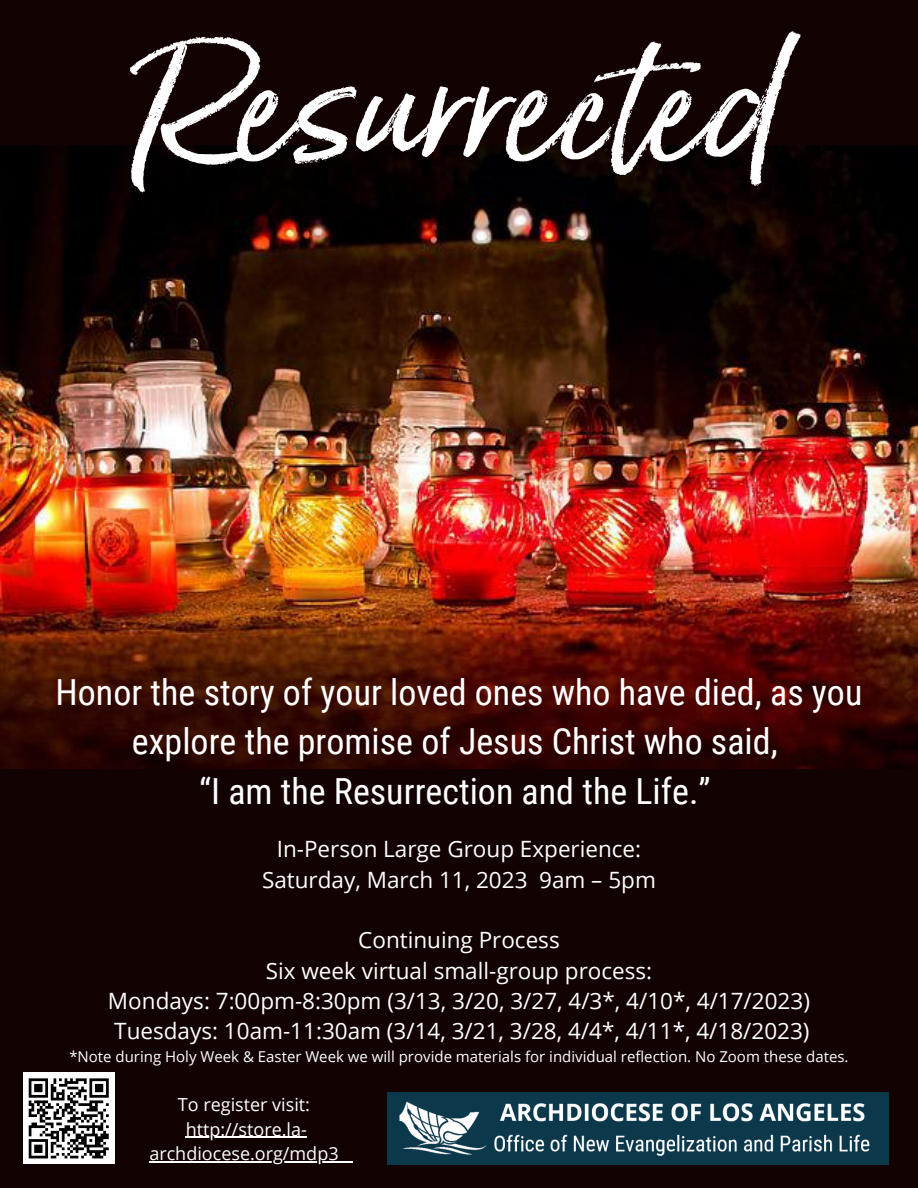
<style>
.page{position:relative;width:918px;height:1188px;background:#120302}
.page>*{position:absolute;margin:0;border:0;box-sizing:border-box;transform-origin:0 0}
.t1{font:150.75px "Born Ready Slanted";color:#fff}
.t2{font:36px/49.5px "Roboto Condensed";color:#fff;text-align:center}
.t3{font:22.5px/30.3px "Open Sans";color:#fff;text-align:center}
.t4{font:18px/24.8px "Open Sans";color:#fff;text-align:center}
.t5{font:15px "Open Sans";color:#fff}
</style>
<div class="page">
<img style="left:0;top:146px;width:918px;height:623px">
<img style="left:388px;top:1092px;width:500px;height:72px">
<div style="left:23px;top:1073px;width:91px;height:91px;background:#fff"></div>
<svg style="left:28px;top:1078px;width:81px;height:81px"></svg>
<hr style="left:186px;top:1137px;width:121px;height:1px;background:#fff">
<hr style="left:149px;top:1161px;width:190px;height:2px;background:#fff">
<svg style="left:339px;top:1161px;width:14px;height:2px"></svg>
<h1 class="t1" style="left:136px;top:15px;width:648px">Resurrected</h1>
<h2 class="t2" style="left:56px;top:668px;width:808px">Honor the story of your loved ones who have died, as you explore the promise of Jesus Christ who said,<br>“I am the Resurrection and the Life.”</h2>
<p class="t3" style="left:262px;top:833px;width:395px">In-Person Large Group Experience:<br>Saturday, March 11, 2023 9am – 5pm</p>
<p class="t3" style="left:108px;top:924px;width:703px">Continuing Process<br>Six week virtual small-group process:<br>Mondays: 7:00pm-8:30pm (3/13, 3/20, 3/27, 4/3*, 4/10*, 4/17/2023)<br>Tuesdays: 10am-11:30am (3/14, 3/21, 3/28, 4/4*, 4/11*, 4/18/2023)</p>
<p class="t5" style="left:69px;top:1046px;width:781px">*Note during Holy Week &amp; Easter Week we will provide materials for individual reflection. No Zoom these dates.</p>
<p class="t4" style="left:149px;top:1091px;width:191px">To register visit: http://store.la&shy;archdiocese.org/mdp3</p>
</div>
